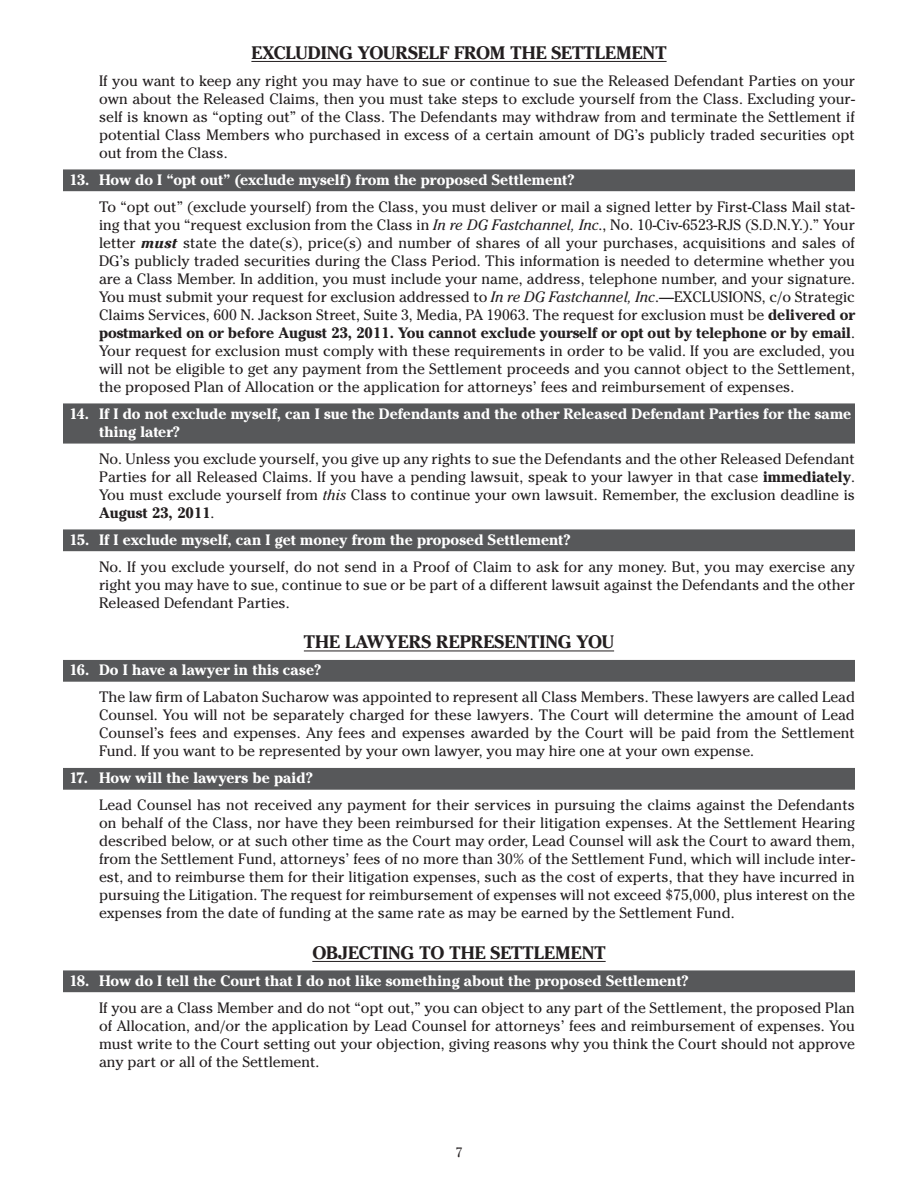
<style>
.page{position:relative;width:918px;height:1188px;background:#fff}
.page>*{position:absolute;margin:0;border:0;box-sizing:border-box;transform-origin:0 0}
.t1{font:700 18px "Cheltenham";color:#231f20}
.t2{font:15px/18px "Cheltenham";color:#231f20;text-align:justify}
.t3{font:700 15px/18px "Cheltenham";color:#fff}
.t4{font:13.5px "Cheltenham";color:#231f20}
.s1{font-style:italic}
.s2{font-weight:700;font-style:italic}
.s3{font-weight:700}
</style>
<div class="page">
<hr style="left:251px;top:61px;width:416px;height:1px;background:#231f20">
<div style="left:63px;top:169px;width:792px;height:22px;background:#57585a"></div>
<div style="left:63px;top:403px;width:792px;height:22px;background:#57585a"></div>
<div style="left:63px;top:425px;width:792px;height:19px;background:#57585a"></div>
<div style="left:63px;top:529px;width:792px;height:22px;background:#57585a"></div>
<hr style="left:304px;top:651px;width:310px;height:1px;background:#231f20">
<div style="left:63px;top:660px;width:792px;height:22px;background:#57585a"></div>
<div style="left:63px;top:768px;width:792px;height:22px;background:#57585a"></div>
<hr style="left:312px;top:961px;width:294px;height:1px;background:#231f20">
<div style="left:63px;top:970px;width:792px;height:22px;background:#57585a"></div>
<p class="t1" style="left:251px;top:42px;width:13px">EXC</p>
<p class="t1" style="left:286px;top:42px;width:35px">LUDING</p>
<p class="t1" style="left:358px;top:42px;width:109px">YOURSELF FRO</p>
<p class="t1" style="left:490px;top:42px;width:34px">M THE</p>
<p class="t1" style="left:552px;top:42px;width:22px">SETT</p>
<p class="t1" style="left:595px;top:42px;width:50px">LEMENT</p>
<p class="t2" style="left:99px;top:72px;width:758px">If you want to keep any right you may have to sue or continue to sue the Released Defendant Parties on your own about the Released Claims, then you must take steps to exclude yourself from the Class. Excluding your&shy;self is known as “opting out” of the Class. The Defendants may withdraw from and terminate the Settlement if potential Class Members who purchased in excess of a certain amount of DG’s publicly traded securities opt out from the Class.</p>
<p class="t3" style="left:69px;top:170px;width:507px">13. How do I “opt out” (exclude myself) from the proposed Settlement?</p>
<p class="t2" style="left:99px;top:198px;width:758px">To “opt out” (exclude yourself) from the Class, you must deliver or mail a signed letter by First-Class Mail stat&shy;ing that you “request exclusion from the Class in <span class="s1">In re DG Fastchannel, Inc</span>., No. 10-Civ-6523-RJS (S.D.N.Y.).” Your letter <span class="s2">must</span> state the date(s), price(s) and number of shares of all your purchases, acquisitions and sales of DG’s publicly traded securities during the Class Period. This information is needed to determine whether you are a Class Member. In addition, you must include your name, address, telephone number, and your signature.<br>You must submit your request for exclusion addressed to <span class="s1">In re DG Fastchannel, Inc</span>.—EXCLUSIONS, c/o Strategic Claims Services, 600 N. Jackson Street, Suite 3, Media, PA 19063. The request for exclusion must be <span class="s3">delivered or postmarked on or before August 23, 2011. You cannot exclude yourself or opt out by telephone or by email</span>.<br>Your request for exclusion must comply with these requirements in order to be valid. If you are excluded, you will not be eligible to get any payment from the Settlement proceeds and you cannot object to the Settlement, the proposed Plan of Allocation or the application for attorneys’ fees and reimbursement of expenses.</p>
<p class="t3" style="left:99px;top:404px;width:754px;text-indent:-30px">14. If I do not exclude myself, can I sue the Defendants and the other Released Defendant Parties for the same thing later?</p>
<p class="t2" style="left:99px;top:450px;width:758px">No. Unless you exclude yourself, you give up any rights to sue the Defendants and the other Released Defendant Parties for all Released Claims. If you have a pending lawsuit, speak to your lawyer in that case <span class="s3">immediately</span>.<br>You must exclude yourself from <span class="s1">this</span> Class to continue your own lawsuit. Remember, the exclusion deadline is <span class="s3">August 23, 2011</span>.</p>
<p class="t3" style="left:69px;top:530px;width:503px">15. If I exclude myself, can I get money from the proposed Settlement?</p>
<p class="t2" style="left:99px;top:558px;width:757px">No. If you exclude yourself, do not send in a Proof of Claim to ask for any money. But, you may exercise any right you may have to sue, continue to sue or be part of a different lawsuit against the Defendants and the other Released Defendant Parties.</p>
<p class="t1" style="left:304px;top:631px;width:13px">THE</p>
<p class="t1" style="left:345px;top:631px;width:172px">LAWYERS REPRESENTING</p>
<p class="t1" style="left:577px;top:631px;width:39px">YOU</p>
<p class="t3" style="left:69px;top:661px;width:254px">16. Do I have a lawyer in this case?</p>
<p class="t2" style="left:99px;top:688px;width:758px">The law firm of Labaton Sucharow was appointed to represent all Class Members. These lawyers are called Lead Counsel. You will not be separately charged for these lawyers. The Court will determine the amount of Lead Counsel’s fees and expenses. Any fees and expenses awarded by the Court will be paid from the Settlement Fund. If you want to be represented by your own lawyer, you may hire one at your own expense.</p>
<p class="t3" style="left:69px;top:769px;width:246px">17. How will the lawyers be paid?</p>
<p class="t2" style="left:99px;top:796px;width:758px">Lead Counsel has not received any payment for their services in pursuing the claims against the Defendants on behalf of the Class, nor have they been reimbursed for their litigation expenses. At the Settlement Hearing described below, or at such other time as the Court may order, Lead Counsel will ask the Court to award them, from the Settlement Fund, attorneys’ fees of no more than 30% of the Settlement Fund, which will include inter&shy;est, and to reimburse them for their litigation expenses, such as the cost of experts, that they have incurred in pursuing the Litigation. The request for reimbursement of expenses will not exceed $75,000, plus interest on the expenses from the date of funding at the same rate as may be earned by the Settlement Fund.</p>
<p class="t1" style="left:312px;top:942px;width:13px">OBJECTING</p>
<p class="t1" style="left:419px;top:942px;width:44px">TO THE</p>
<p class="t1" style="left:491px;top:942px;width:22px">SETT</p>
<p class="t1" style="left:534px;top:942px;width:50px">LEMENT</p>
<p class="t3" style="left:69px;top:971px;width:622px">18. How do I tell the Court that I do not like something about the proposed Settlement?</p>
<p class="t2" style="left:99px;top:999px;width:758px">If you are a Class Member and do not “opt out,” you can object to any part of the Settlement, the proposed Plan of Allocation, and/or the application by Lead Counsel for attorneys’ fees and reimbursement of expenses. You must write to the Court setting out your objection, giving reasons why you think the Court should not approve any part or all of the Settlement.</p>
<p class="t4" style="left:455px;top:1144px;width:9px">7</p>
</div>
